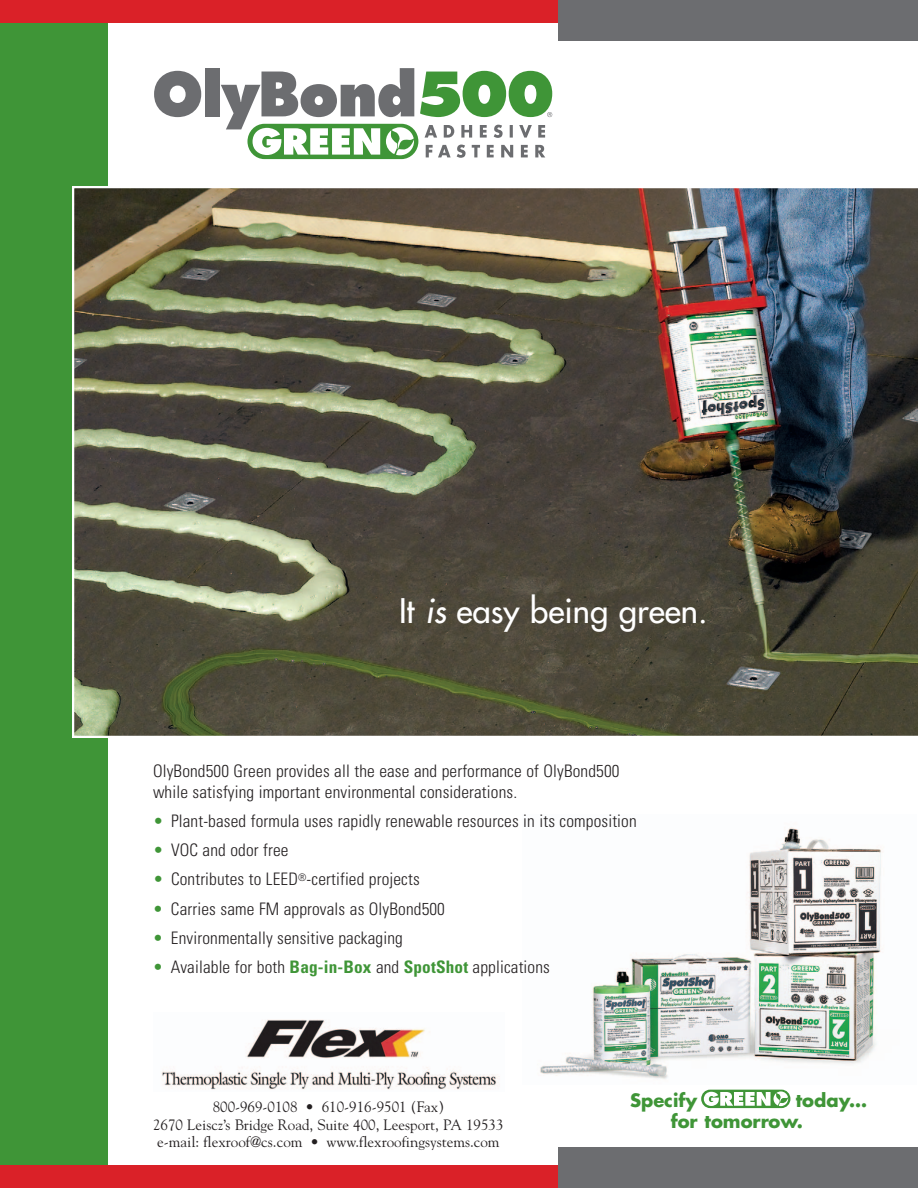
<style>
.page{position:relative;width:918px;height:1188px;background:#fff}
.page>*{position:absolute;margin:0;border:0;box-sizing:border-box;transform-origin:0 0}
.t1{font:33px "Futura";color:#fff}
.t2{font:700 18px/21px "Futura";color:#3f9537}
.t3{font:300 condensed 17.25px/20.2px "Univers";letter-spacing:.01em;color:#231f20}
.t4{font:15px/17.2px "Goudy";color:#231f20;text-align:center}
.s1{font-style:italic}
.s2{color:#3f9537}
.s3{font-weight:700;color:#3f9537}
</style>
<div class="page">
<div style="left:0;top:0;width:108px;height:1178px;background:#3f9537"></div>
<img style="left:72px;top:186px;width:846px;height:552px">
<div style="left:0;top:1166px;width:558px;height:22px;background:#da2128"></div>
<div style="left:0;top:0;width:558px;height:22px;background:#da2128"></div>
<div style="left:558px;top:1148px;width:360px;height:40px;background:#6c6d70"></div>
<div style="left:558px;top:0;width:360px;height:40px;background:#6c6d70"></div>
<svg style="left:425px;top:125px;width:12px;height:13px"></svg>
<svg style="left:444px;top:125px;width:10px;height:13px"></svg>
<svg style="left:461px;top:125px;width:11px;height:13px"></svg>
<svg style="left:480px;top:125px;width:7px;height:13px"></svg>
<svg style="left:494px;top:125px;width:9px;height:13px"></svg>
<svg style="left:510px;top:125px;width:3px;height:13px"></svg>
<svg style="left:519px;top:125px;width:13px;height:13px"></svg>
<svg style="left:538px;top:125px;width:7px;height:13px"></svg>
<svg style="left:426px;top:145px;width:25px;height:12px"></svg>
<svg style="left:457px;top:145px;width:9px;height:13px"></svg>
<svg style="left:472px;top:145px;width:8px;height:12px"></svg>
<svg style="left:487px;top:145px;width:7px;height:12px"></svg>
<svg style="left:501px;top:145px;width:12px;height:12px"></svg>
<svg style="left:521px;top:145px;width:7px;height:12px"></svg>
<svg style="left:535px;top:145px;width:10px;height:12px"></svg>
<svg style="left:154px;top:71px;width:47px;height:46px"></svg>
<div style="left:205px;top:68px;width:15px;height:48px;background:#6c6d70"></div>
<div style="left:247px;top:124px;width:171px;height:35px;background:#3f9537;border-radius:17px"></div>
<svg style="left:221px;top:68px;width:193px;height:87px"></svg>
<svg style="left:420px;top:71px;width:132px;height:46px"></svg>
<img style="left:540px;top:827px;width:341px;height:252px">
<svg style="left:701px;top:1089px;width:90px;height:20px"></svg>
<div style="left:701px;top:1090px;width:89px;height:18px;background:#3f9537;border-radius:9px"></div>
<svg style="left:704px;top:1091px;width:84px;height:15px"></svg>
<img style="left:161px;top:1019px;width:339px;height:71px">
<h1 class="t1" style="left:399px;top:594px;width:310px">It <span class="s1">is</span> easy being green.</h1>
<p class="t3" style="left:153px;top:763px;width:468px">OlyBond500 Green provides all the ease and performance of OlyBond500 while satisfying important environmental considerations.</p>
<p class="t3" style="left:153px;top:812px;width:485px"><span class="s2">•</span> Plant-based formula uses rapidly renewable resources in its composition</p>
<p class="t3" style="left:153px;top:842px;width:137px"><span class="s2">•</span> VOC and odor free</p>
<p class="t3" style="left:153px;top:871px;width:268px"><span class="s2">•</span> Contributes to LEED<sup>®</sup>-certified projects</p>
<p class="t3" style="left:153px;top:900px;width:293px"><span class="s2">•</span> Carries same FM approvals as OlyBond500</p>
<p class="t3" style="left:153px;top:929px;width:251px"><span class="s2">•</span> Environmentally sensitive packaging</p>
<p class="t3" style="left:153px;top:959px;width:398px"><span class="s2">•</span> Available for both <span class="s3">Bag-in-Box</span> and <span class="s3">SpotShot</span> applications</p>
<p class="t4" style="left:153px;top:1100px;width:352px">800-969-0108 • 610-916-9501 (Fax)<br>2670 Leiscz’s Bridge Road, Suite 400, Leesport, PA 19533 e-mail: flexroof@cs.com • www.flexroofingsystems.com</p>
<p class="t2" style="left:630px;top:1091px;width:69px">Specify</p>
<p class="t2" style="left:671px;top:1091px;width:198px;text-indent:125px">today… for tomorrow.</p>
</div>
